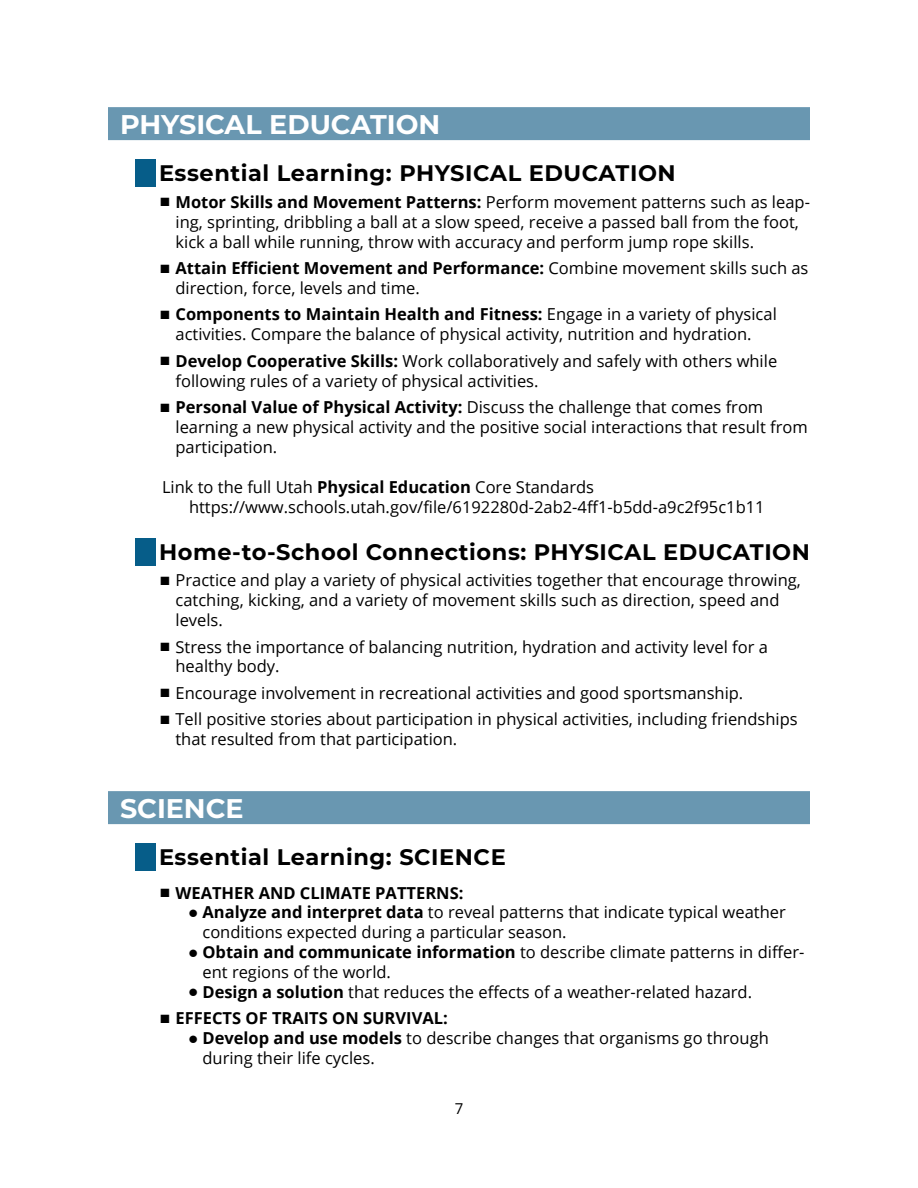
<style>
.page{position:relative;width:918px;height:1188px;background:#fff}
.page>*{position:absolute;margin:0;border:0;box-sizing:border-box;transform-origin:0 0}
.H2_subjectAreas{font:700 27px "Montserrat";color:#fff}
.H3_BlockEsLrning{font:700 22.5px "Montserrat";letter-spacing:.025em;color:#000}
.LinkAddress{font:16.5px/19.8px "Open Sans";color:#000}
.t1{font:700 16.5px "Open Sans";color:#000}
.Link_toStndrds{font:16.5px "Open Sans";color:#000}
.t2{font:15px "Open Sans";color:#000}
.s1{font-weight:700}
</style>
<div class="page">
<div style="left:108px;top:107px;width:702px;height:33px;background:#6997b1"></div>
<div style="left:135px;top:160px;width:20px;height:27px;background:#065d89"></div>
<div style="left:135px;top:538px;width:20px;height:27px;background:#065d89"></div>
<div style="left:108px;top:791px;width:702px;height:33px;background:#6997b1"></div>
<div style="left:135px;top:844px;width:20px;height:27px;background:#065d89"></div>
<h2 class="H2_subjectAreas" style="left:120px;top:105px;width:322px">PHYSICAL EDUCATION</h2>
<h3 class="H3_BlockEsLrning" style="left:159px;top:157px;width:518px">Essential Learning: PHYSICAL EDUCATION</h3>
<p class="LinkAddress" style="left:176px;top:192px;width:636px"><span class="s1">Motor Skills and Movement Patterns:</span> Perform movement patterns such as leap&shy;ing, sprinting, dribbling a ball at a slow speed, receive a passed ball from the foot, kick a ball while running, throw with accuracy and perform jump rope skills.</p>
<p class="LinkAddress" style="left:176px;top:258px;width:634px"><span class="s1">Attain Efficient Movement and Performance:</span> Combine movement skills such as direction, force, levels and time.</p>
<p class="LinkAddress" style="left:176px;top:304px;width:603px"><span class="s1">Components to Maintain Health and Fitness:</span> Engage in a variety of physical activities. Compare the balance of physical activity, nutrition and hydration.</p>
<p class="LinkAddress" style="left:176px;top:350px;width:603px"><span class="s1">Develop Cooperative Skills:</span> Work collaboratively and safely with others while following rules of a variety of physical activities.</p>
<p class="LinkAddress" style="left:176px;top:397px;width:634px"><span class="s1">Personal Value of Physical Activity:</span> Discuss the challenge that comes from learning a new physical activity and the positive social interactions that result from participation.</p>
<p class="Link_toStndrds" style="left:162px;top:475px;width:434px">Link to the full Utah <span class="s1">Physical Education</span> Core Standards</p>
<p class="LinkAddress" style="left:189px;top:496px;width:577px">https://www.schools.utah.gov/file/6192280d-2ab2-4ff1-b5dd-a9c2f95c1b11</p>
<h3 class="H3_BlockEsLrning" style="left:159px;top:536px;width:653px">Home-to-School Connections: PHYSICAL EDUCATION</h3>
<p class="LinkAddress" style="left:176px;top:570px;width:627px">Practice and play a variety of physical activities together that encourage throwing, catching, kicking, and a variety of movement skills such as direction, speed and levels.</p>
<p class="LinkAddress" style="left:176px;top:636px;width:594px">Stress the importance of balancing nutrition, hydration and activity level for a healthy body.</p>
<p class="LinkAddress" style="left:176px;top:683px;width:569px">Encourage involvement in recreational activities and good sportsmanship.</p>
<p class="LinkAddress" style="left:176px;top:709px;width:624px">Tell positive stories about participation in physical activities, including friendships that resulted from that participation.</p>
<h2 class="H2_subjectAreas" style="left:120px;top:789px;width:125px">SCIENCE</h2>
<h3 class="H3_BlockEsLrning" style="left:159px;top:841px;width:348px">Essential Learning: SCIENCE</h3>
<p class="t1" style="left:176px;top:881px;width:289px">WEATHER AND CLIMATE PATTERNS:</p>
<p class="LinkAddress" style="left:202px;top:902px;width:585px"><span class="s1">Analyze and interpret data</span> to reveal patterns that indicate typical weather conditions expected during a particular season.</p>
<p class="LinkAddress" style="left:202px;top:942px;width:603px"><span class="s1">Obtain and communicate information</span> to describe climate patterns in differ&shy;ent regions of the world.</p>
<p class="LinkAddress" style="left:202px;top:981px;width:551px"><span class="s1">Design a solution</span> that reduces the effects of a weather-related hazard.</p>
<p class="t1" style="left:176px;top:1007px;width:274px">EFFECTS OF TRAITS ON SURVIVAL:</p>
<p class="LinkAddress" style="left:202px;top:1028px;width:568px"><span class="s1">Develop and use models</span> to describe changes that organisms go through during their life cycles.</p>
<p class="t2" style="left:455px;top:1099px;width:10px">7</p>
</div>
